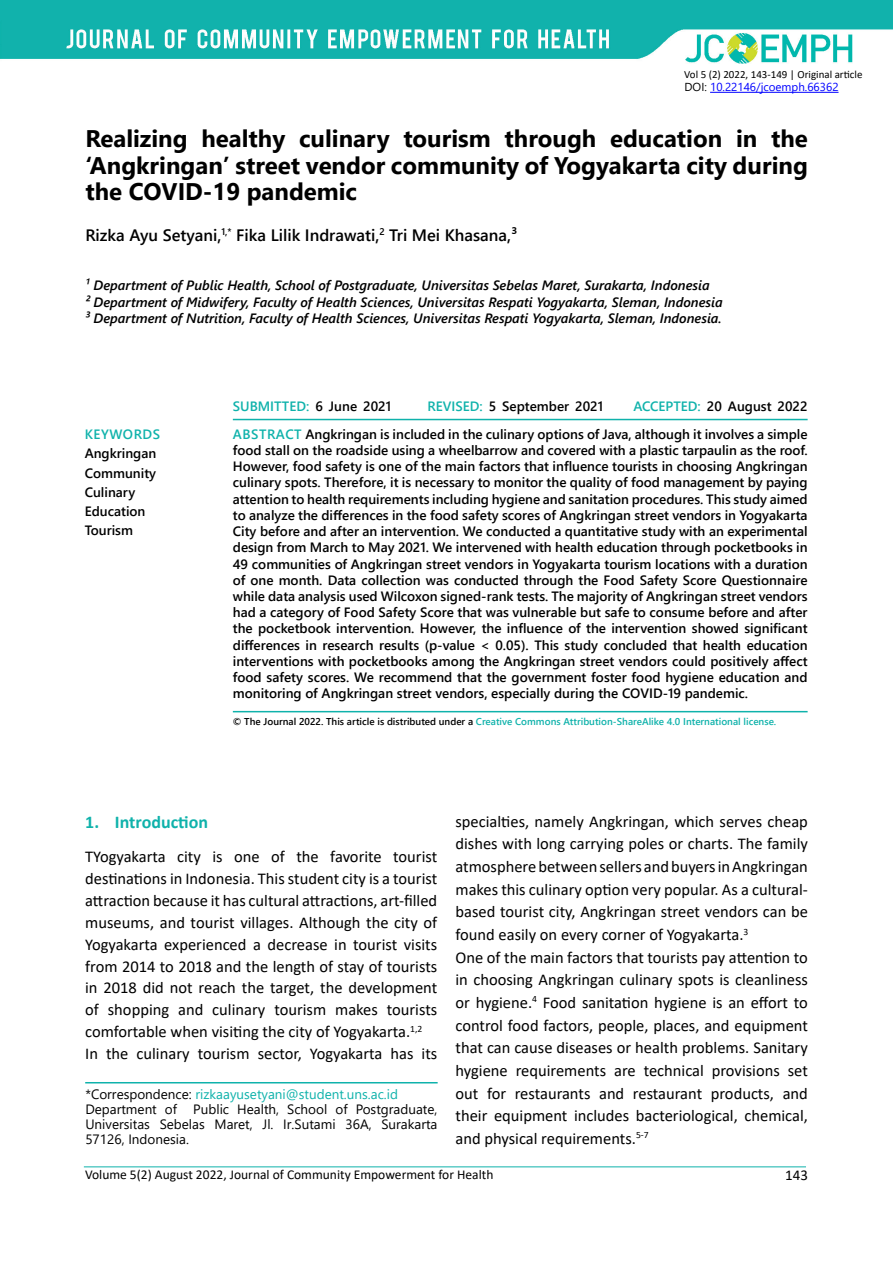
<style>
.page{position:relative;width:893px;height:1263px;background:#fff}
.page>*{position:absolute;margin:0;border:0;box-sizing:border-box;transform-origin:0 0}
.t1{font:700 24px/26.4px "Segoe UI";color:#000;text-align:justify}
.t2{font:700 18px "Calibri";color:#0fb2ab}
.t3{font:16.5px/22.6px "Calibri";color:#000}
.t4{font:600 16.5px "Segoe UI";color:#000}
.t5{font:15px "Calibri";color:#000}
.t6{font:600 13.5px/16.2px "Segoe UI";color:#000;text-align:right}
.t7{font:italic 600 13.5px/16.2px "Segoe UI";color:#000}
.t8{font:13.5px/15px "Segoe UI";color:#000}
.t9{font:13.5px "Calibri";color:#000}
.t10{font:600 13.5px "Segoe UI";color:#0fb2ab}
.t11{font:600 13.5px "Segoe UI";letter-spacing:.04em;color:#0fb2ab}
.t12{font:11.55px "Segoe UI";color:#00f}
.t13{font:10.95px "Calibri";color:#000}
.t14{font:600 9.9px "Segoe UI";color:#0fb2ab}
.s1{color:#000}
.s2{color:#0fb2ab}
</style>
<div class="page">
<hr style="left:84px;top:1166px;width:722px;height:1px;background:#0fb2ab">
<img style="left:0;top:0;width:893px;height:63px">
<hr style="left:710px;top:92px;width:128px;height:1px;background:#00f">
<hr style="left:233px;top:711px;width:575px;height:1px;background:#0fb2ab">
<hr style="left:233px;top:419px;width:575px;height:1px;background:#0fb2ab">
<hr style="left:85px;top:1082px;width:352px;height:1px;background:#0fb2ab">
<p class="t13" style="left:684px;top:66px;width:180px">Vol 5 (2) 2022, 143-149 | Original article</p>
<p class="t12" style="left:684px;top:76px;width:155px"><span class="s1">DOI:</span> 10.22146/jcoemph.66362</p>
<h1 class="t1" style="left:85px;top:124px;width:724px">Realizing healthy culinary tourism through education in the ‘Angkringan’ street vendor community of Yogyakarta city during the COVID-19 pandemic</h1>
<p class="t4" style="left:85px;top:219px;width:433px">Rizka Ayu Setyani,<sup>1,*</sup> Fika Lilik Indrawati,<sup>2</sup> Tri Mei Khasana,³</p>
<p class="t7" style="left:85px;top:275px;width:639px">¹ Department of Public Health, School of Postgraduate, Universitas Sebelas Maret, Surakarta, Indonesia<br>² Department of Midwifery, Faculty of Health Sciences, Universitas Respati Yogyakarta, Sleman, Indonesia<br>³ Department of Nutrition, Faculty of Health Sciences, Universitas Respati Yogyakarta, Sleman, Indonesia.</p>
<p class="t11" style="left:85px;top:422px;width:77px">KEYWORDS</p>
<p class="t6" style="left:85px;top:443px;width:73px;line-height:19.2px;text-align:left">Angkringan<br>Community<br>Culinary<br>Education<br>Tourism</p>
<p class="t10" style="left:233px;top:394px;width:160px">SUBMITTED: <span class="s1">6 June 2021</span></p>
<p class="t6" style="left:427px;top:397px;width:177px"><span class="s2">REVISED:</span> 5 September 2021</p>
<p class="t6" style="left:233px;top:391px;width:576px;line-height:27.8px"><span class="s2">ACCEPTED:</span> 20 August 2022<br><span class="s2">ABSTRACT</span> Angkringan is included in the culinary options of Java, although it involves a simple</p>
<p class="t6" style="left:233px;top:441px;width:576px;text-align:justify">food stall on the roadside using a wheelbarrow and covered with a plastic tarpaulin as the roof.<br>However, food safety is one of the main factors that influence tourists in choosing Angkringan culinary spots. Therefore, it is necessary to monitor the quality of food management by paying attention to health requirements including hygiene and sanitation procedures. This study aimed to analyze the differences in the food safety scores of Angkringan street vendors in Yogyakarta City before and after an intervention. We conducted a quantitative study with an experimental design from March to May 2021. We intervened with health education through pocketbooks in 49 communities of Angkringan street vendors in Yogyakarta tourism locations with a duration of one month. Data collection was conducted through the Food Safety Score Questionnaire while data analysis used Wilcoxon signed-rank tests. The majority of Angkringan street vendors had a category of Food Safety Score that was vulnerable but safe to consume before and after the pocketbook intervention. However, the influence of the intervention showed significant differences in research results (p-value &lt; 0.05). This study concluded that health education interventions with pocketbooks among the Angkringan street vendors could positively affect food safety scores. We recommend that the government foster food hygiene education and monitoring of Angkringan street vendors, especially during the COVID-19 pandemic.</p>
<p class="t14" style="left:233px;top:712px;width:545px"><span class="s1">© The Journal 2022. This article is distributed under a</span> Creative Commons Attribution-ShareAlike 4.0 International license.</p>
<h2 class="t2" style="left:85px;top:809px;width:124px">1. Introduction</h2>
<p class="t3" style="left:85px;top:846px;width:354px;line-height:21.8px">TYogyakarta city is one of the favorite tourist destinations in Indonesia. This student city is a tourist attraction because it has cultural attractions, art-filled museums, and tourist villages. Although the city of Yogyakarta experienced a decrease in tourist visits from 2014 to 2018 and the length of stay of tourists in 2018 did not reach the target, the development of shopping and culinary tourism makes tourists comfortable when visiting the city of Yogyakarta.<sup>1,2<br></sup>In the culinary tourism sector, Yogyakarta has its</p>
<p class="t8" style="left:85px;top:1085px;width:354px">*Correspondence: <span class="s2">rizkaayusetyani@student.uns.ac.id </span>Department of Public Health, School of Postgraduate, Universitas Sebelas Maret, Jl. Ir.Sutami 36A, Surakarta 57126, Indonesia.</p>
<p class="t3" style="left:455px;top:809px;width:354px">specialties, namely Angkringan, which serves cheap dishes with long carrying poles or charts. The family atmosphere between sellers and buyers in Angkringan makes this culinary option very popular. As a cultural&shy;based tourist city, Angkringan street vendors can be found easily on every corner of Yogyakarta.<sup>3<br></sup>One of the main factors that tourists pay attention to in choosing Angkringan culinary spots is cleanliness or hygiene.<sup>4</sup> Food sanitation hygiene is an effort to control food factors, people, places, and equipment that can cause diseases or health problems. Sanitary hygiene requirements are technical provisions set out for restaurants and restaurant products, and their equipment includes bacteriological, chemical, and physical requirements.<sup>5-7</sup></p>
<p class="t9" style="left:85px;top:1165px;width:410px">Volume 5(2) August 2022, Journal of Community Empowerment for Health</p>
<p class="t5" style="left:785px;top:1164px;width:24px">143</p>
</div>
